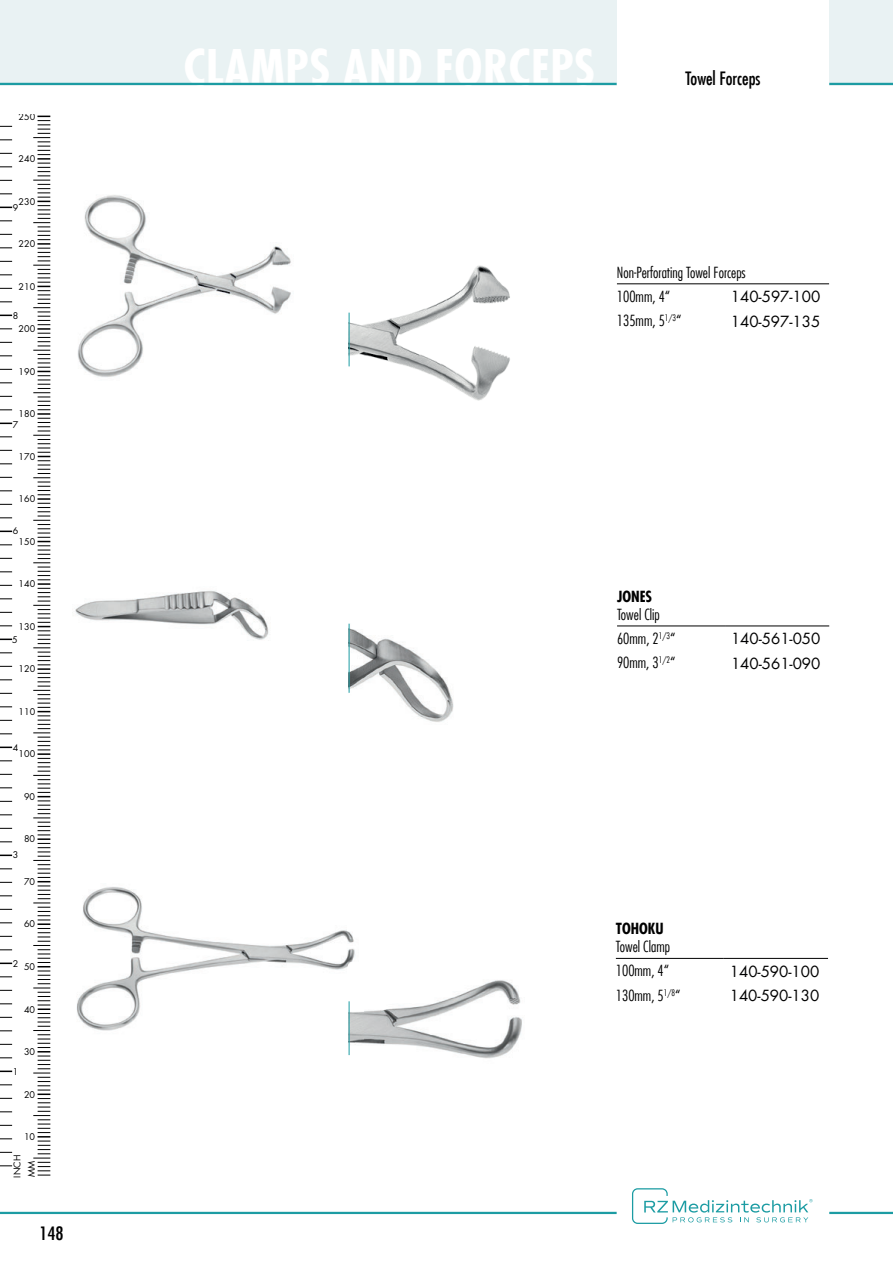
<style>
.page{position:relative;width:893px;height:1263px;background:#fff}
.page>*{position:absolute;margin:0;border:0;box-sizing:border-box;transform-origin:0 0}
.t1{font:700 condensed 48px "Futura LT";letter-spacing:.01em;color:#fff}
.t2{font:condensed 18px "Futura LT";color:#000001}
.t3{font:condensed 18px "Futura LT";color:#000001;scale:1.1 1}
.t4{font:300 condensed 15px/24px "Futura LT";color:#000001}
.t5{font:15px "Futura LT";color:#000001}
.t6{font:700 condensed 15px "Futura LT";color:#000001}
.t7{font:9px "Futura";color:#000001}
.t8{font:9px/14.2px "Futura LT";color:#000001}
</style>
<div class="page">
<svg style="left:33px;top:116px;width:17px;height:1060px"></svg>
<svg style="left:0;top:1165px;width:12px;height:1px"></svg>
<svg style="left:0;top:1152px;width:12px;height:1px"></svg>
<svg style="left:0;top:1138px;width:12px;height:1px"></svg>
<svg style="left:0;top:1125px;width:12px;height:1px"></svg>
<svg style="left:0;top:1111px;width:12px;height:1px"></svg>
<svg style="left:0;top:1098px;width:12px;height:1px"></svg>
<svg style="left:0;top:1084px;width:12px;height:1px"></svg>
<svg style="left:0;top:1071px;width:12px;height:1px"></svg>
<svg style="left:0;top:1057px;width:12px;height:1px"></svg>
<svg style="left:0;top:1044px;width:12px;height:1px"></svg>
<svg style="left:0;top:1030px;width:12px;height:1px"></svg>
<svg style="left:0;top:1017px;width:12px;height:1px"></svg>
<svg style="left:0;top:1003px;width:12px;height:1px"></svg>
<svg style="left:0;top:990px;width:12px;height:1px"></svg>
<svg style="left:0;top:976px;width:12px;height:1px"></svg>
<svg style="left:0;top:963px;width:12px;height:1px"></svg>
<svg style="left:0;top:949px;width:12px;height:1px"></svg>
<svg style="left:0;top:936px;width:12px;height:1px"></svg>
<svg style="left:0;top:922px;width:12px;height:1px"></svg>
<svg style="left:0;top:909px;width:12px;height:1px"></svg>
<svg style="left:0;top:895px;width:12px;height:1px"></svg>
<svg style="left:0;top:882px;width:12px;height:1px"></svg>
<svg style="left:0;top:868px;width:12px;height:1px"></svg>
<svg style="left:0;top:855px;width:12px;height:1px"></svg>
<svg style="left:0;top:841px;width:12px;height:1px"></svg>
<svg style="left:0;top:828px;width:12px;height:1px"></svg>
<svg style="left:0;top:814px;width:12px;height:1px"></svg>
<svg style="left:0;top:801px;width:12px;height:1px"></svg>
<svg style="left:0;top:787px;width:12px;height:1px"></svg>
<svg style="left:0;top:774px;width:12px;height:1px"></svg>
<svg style="left:0;top:760px;width:12px;height:1px"></svg>
<svg style="left:0;top:747px;width:12px;height:1px"></svg>
<svg style="left:0;top:733px;width:12px;height:1px"></svg>
<svg style="left:0;top:720px;width:12px;height:1px"></svg>
<svg style="left:0;top:706px;width:12px;height:1px"></svg>
<svg style="left:0;top:693px;width:12px;height:1px"></svg>
<svg style="left:0;top:679px;width:12px;height:1px"></svg>
<svg style="left:0;top:666px;width:12px;height:1px"></svg>
<svg style="left:0;top:652px;width:12px;height:1px"></svg>
<svg style="left:0;top:639px;width:12px;height:1px"></svg>
<svg style="left:0;top:625px;width:12px;height:1px"></svg>
<svg style="left:0;top:612px;width:12px;height:1px"></svg>
<svg style="left:0;top:598px;width:12px;height:1px"></svg>
<svg style="left:0;top:585px;width:12px;height:1px"></svg>
<svg style="left:0;top:571px;width:12px;height:1px"></svg>
<svg style="left:0;top:558px;width:12px;height:1px"></svg>
<svg style="left:0;top:544px;width:12px;height:1px"></svg>
<svg style="left:0;top:531px;width:12px;height:1px"></svg>
<svg style="left:0;top:517px;width:12px;height:1px"></svg>
<svg style="left:0;top:504px;width:12px;height:1px"></svg>
<svg style="left:0;top:490px;width:12px;height:1px"></svg>
<svg style="left:0;top:477px;width:12px;height:1px"></svg>
<svg style="left:0;top:463px;width:12px;height:1px"></svg>
<svg style="left:0;top:450px;width:12px;height:1px"></svg>
<svg style="left:0;top:436px;width:12px;height:1px"></svg>
<svg style="left:0;top:423px;width:12px;height:1px"></svg>
<svg style="left:0;top:409px;width:12px;height:1px"></svg>
<svg style="left:0;top:396px;width:12px;height:1px"></svg>
<svg style="left:0;top:382px;width:12px;height:1px"></svg>
<svg style="left:0;top:369px;width:12px;height:1px"></svg>
<svg style="left:0;top:355px;width:12px;height:1px"></svg>
<svg style="left:0;top:342px;width:12px;height:1px"></svg>
<svg style="left:0;top:328px;width:12px;height:1px"></svg>
<svg style="left:0;top:315px;width:12px;height:1px"></svg>
<svg style="left:0;top:301px;width:12px;height:1px"></svg>
<svg style="left:0;top:288px;width:12px;height:1px"></svg>
<svg style="left:0;top:274px;width:12px;height:1px"></svg>
<svg style="left:0;top:261px;width:12px;height:1px"></svg>
<svg style="left:0;top:247px;width:12px;height:1px"></svg>
<svg style="left:0;top:234px;width:12px;height:1px"></svg>
<svg style="left:0;top:220px;width:12px;height:1px"></svg>
<svg style="left:0;top:207px;width:12px;height:1px"></svg>
<svg style="left:0;top:193px;width:12px;height:1px"></svg>
<svg style="left:0;top:180px;width:12px;height:1px"></svg>
<svg style="left:0;top:166px;width:12px;height:1px"></svg>
<svg style="left:0;top:153px;width:12px;height:1px"></svg>
<svg style="left:0;top:139px;width:12px;height:1px"></svg>
<svg style="left:0;top:126px;width:12px;height:1px"></svg>
<div style="left:0;top:0;width:617px;height:85px;background:#e9f2f3"></div>
<div style="left:829px;top:0;width:64px;height:85px;background:#e9f2f3"></div>
<hr style="left:829px;top:83px;width:64px;height:2px;background:#1c9ca3">
<hr style="left:0;top:83px;width:617px;height:2px;background:#1c9ca3">
<hr style="left:829px;top:1212px;width:64px;height:2px;background:#1c9ca3">
<hr style="left:0;top:1212px;width:617px;height:2px;background:#1c9ca3">
<svg style="left:632px;top:1188px;width:180px;height:36px"></svg>
<hr style="left:617px;top:283px;width:212px;height:1px;background:#000001">
<img style="left:78px;top:195px;width:213px;height:182px">
<img style="left:349px;top:265px;width:161px;height:136px">
<hr style="left:349px;top:313px;width:1px;height:53px;background:#1c9ca3">
<hr style="left:617px;top:626px;width:108px;height:1px;background:#000001">
<hr style="left:725px;top:626px;width:104px;height:1px;background:#000001">
<img style="left:75px;top:590px;width:194px;height:50px">
<img style="left:349px;top:623px;width:105px;height:99px">
<hr style="left:349px;top:624px;width:1px;height:69px;background:#1c9ca3">
<hr style="left:616px;top:958px;width:108px;height:1px;background:#000001">
<hr style="left:724px;top:958px;width:104px;height:1px;background:#000001">
<img style="left:76px;top:887px;width:279px;height:155px">
<img style="left:349px;top:980px;width:173px;height:79px">
<img style="left:349px;top:962px;width:14px;height:80px">
<hr style="left:349px;top:1001px;width:1px;height:54px;background:#1c9ca3">
<p class="t7" style="left:19px;top:112px;width:18px">250</p>
<p class="t7" style="left:19px;top:155px;width:18px">240</p>
<p class="t7" style="left:19px;top:197px;width:18px">230</p>
<p class="t7" style="left:13px;top:203px;width:7px">9</p>
<p class="t7" style="left:19px;top:240px;width:18px">220</p>
<p class="t7" style="left:19px;top:282px;width:18px">210</p>
<p class="t7" style="left:13px;top:311px;width:7px">8</p>
<p class="t7" style="left:19px;top:325px;width:18px">200</p>
<p class="t7" style="left:19px;top:367px;width:18px">190</p>
<p class="t7" style="left:19px;top:410px;width:18px">180</p>
<p class="t7" style="left:13px;top:420px;width:7px">7</p>
<p class="t7" style="left:19px;top:452px;width:18px">170</p>
<p class="t7" style="left:19px;top:495px;width:18px">160</p>
<p class="t7" style="left:13px;top:527px;width:7px">6</p>
<p class="t7" style="left:19px;top:537px;width:18px">150</p>
<p class="t7" style="left:19px;top:580px;width:18px">140</p>
<p class="t7" style="left:19px;top:622px;width:18px">130</p>
<p class="t7" style="left:12px;top:635px;width:7px">5</p>
<p class="t7" style="left:19px;top:665px;width:18px">120</p>
<p class="t7" style="left:19px;top:707px;width:18px">110</p>
<p class="t7" style="left:13px;top:743px;width:7px">4</p>
<p class="t7" style="left:19px;top:750px;width:18px">100</p>
<p class="t7" style="left:24px;top:792px;width:13px">90</p>
<p class="t7" style="left:24px;top:835px;width:13px">80</p>
<p class="t7" style="left:13px;top:851px;width:7px">3</p>
<p class="t7" style="left:24px;top:877px;width:13px">70</p>
<p class="t7" style="left:24px;top:920px;width:13px">60</p>
<p class="t7" style="left:13px;top:959px;width:7px">2</p>
<p class="t7" style="left:24px;top:963px;width:13px">50</p>
<p class="t7" style="left:24px;top:1005px;width:13px">40</p>
<p class="t7" style="left:13px;top:1067px;width:7px">1</p>
<p class="t7" style="left:24px;top:1048px;width:13px">30</p>
<p class="t7" style="left:24px;top:1090px;width:13px">20</p>
<p class="t7" style="left:24px;top:1133px;width:13px">10</p>
<p class="t8" style="left:10px;top:1178px;width:24px;rotate:-90deg">INCH<br>MM</p>
<p class="t3" style="left:39px;top:1222px;width:24px">148</p>
<h1 class="t1" style="left:184px;top:37px;width:413px">CLAMPS AND FORCEPS</h1>
<p class="t2" style="left:685px;top:68px;width:77px">Towel Forceps</p>
<p class="t4" style="left:617px;top:260px;width:130px">Non-Perforating Towel Forceps<br>100mm, 4“</p>
<p class="t5" style="left:731px;top:287px;width:91px">140-597-100</p>
<p class="t4" style="left:617px;top:309px;width:66px">135mm, 5<sup>1/3</sup>“</p>
<p class="t5" style="left:731px;top:311px;width:91px">140-597-135</p>
<p class="t6" style="left:617px;top:587px;width:37px">JONES</p>
<p class="t4" style="left:617px;top:602px;width:60px">Towel Clip<br>60mm, 2<sup>1/3</sup>“</p>
<p class="t5" style="left:731px;top:629px;width:91px">140-561-050</p>
<p class="t4" style="left:617px;top:651px;width:60px">90mm, 3<sup>1/2</sup>“</p>
<p class="t5" style="left:731px;top:654px;width:91px">140-561-090</p>
<p class="t6" style="left:616px;top:920px;width:49px">TOHOKU</p>
<p class="t4" style="left:616px;top:935px;width:56px">Towel Clamp<br>100mm, 4“</p>
<p class="t5" style="left:730px;top:962px;width:91px">140-590-100</p>
<p class="t4" style="left:616px;top:983px;width:66px">130mm, 5<sup>1/8</sup>“</p>
<p class="t5" style="left:730px;top:986px;width:91px">140-590-130</p>
</div>
